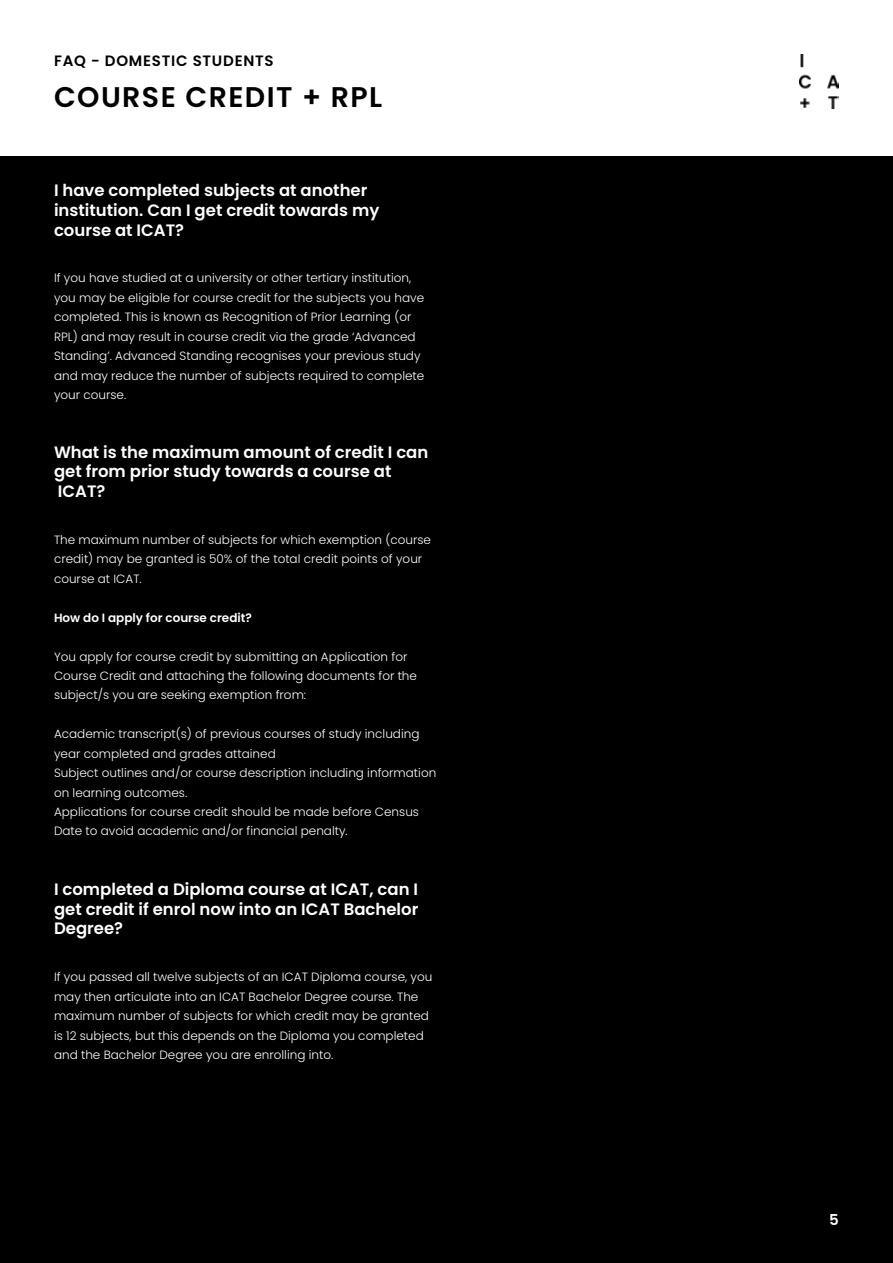
<style>
.page{position:relative;width:893px;height:1263px;background:#000}
.page>*{position:absolute;margin:0;border:0;box-sizing:border-box;transform-origin:0 0}
.t1{font:600 28.5px "Poppins";letter-spacing:.05em;color:#000}
.t2{font:600 16.5px/19.8px "Poppins";color:#fff}
.t3{font:600 15px "Poppins";letter-spacing:.05em;color:#000}
.t4{font:600 15px "Poppins";color:#fff}
.t5{font:300 12px/19.5px "Poppins";color:#fff}
.t6{font:600 12px "Poppins";color:#fff}
</style>
<div class="page">
<div style="left:0;top:0;width:893px;height:155px;background:#fff"></div>
<img style="left:799px;top:54px;width:40px;height:55px">
<p class="t3" style="left:54px;top:52px;width:221px">FAQ - DOMESTIC STUDENTS</p>
<h1 class="t1" style="left:54px;top:81px;width:330px">COURSE CREDIT + RPL</h1>
<h2 class="t2" style="left:54px;top:180px;width:327px">I have completed subjects at another institution. Can I get credit towards my course at ICAT?</h2>
<p class="t5" style="left:54px;top:268px;width:372px">If you have studied at a university or other tertiary institution, you may be eligible for course credit for the subjects you have completed. This is known as Recognition of Prior Learning (or RPL) and may result in course credit via the grade ‘Advanced Standing’. Advanced Standing recognises your previous study and may reduce the number of subjects required to complete your course.</p>
<h2 class="t2" style="left:54px;top:442px;width:376px">What is the maximum amount of credit I can get from prior study towards a course at<br>ICAT?</h2>
<p class="t5" style="left:54px;top:530px;width:378px">The maximum number of subjects for which exemption (course credit) may be granted is 50% of the total credit points of your course at ICAT.</p>
<p class="t6" style="left:54px;top:611px;width:199px">How do I apply for course credit?</p>
<p class="t5" style="left:54px;top:647px;width:365px">You apply for course credit by submitting an Application for<br>Course Credit and attaching the following documents for the subject/s you are seeking exemption from:</p>
<p class="t5" style="left:54px;top:724px;width:384px">Academic transcript(s) of previous courses of study including year completed and grades attained<br>Subject outlines and/or course description including information on learning outcomes.<br>Applications for course credit should be made before Census Date to avoid academic and/or financial penalty.</p>
<h2 class="t2" style="left:54px;top:879px;width:366px;text-align:justify">I completed a Diploma course at ICAT, can I get credit if enrol now into an ICAT Bachelor Degree?</h2>
<p class="t5" style="left:54px;top:967px;width:380px">If you passed all twelve subjects of an ICAT Diploma course, you may then articulate into an ICAT Bachelor Degree course. The maximum number of subjects for which credit may be granted is 12 subjects, but this depends on the Diploma you completed and the Bachelor Degree you are enrolling into.</p>
<p class="t4" style="left:829px;top:1211px;width:11px">5</p>
</div>
